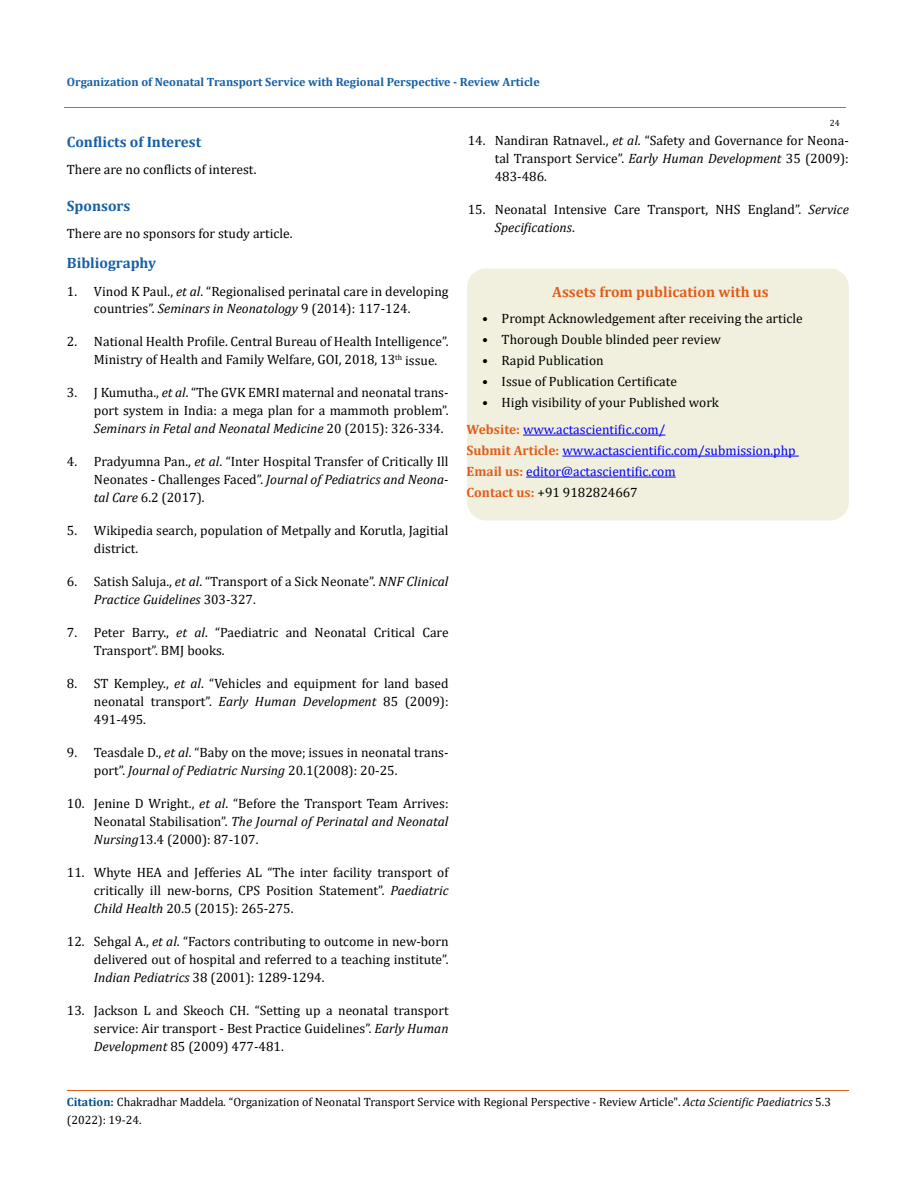
<style>
.page{position:relative;width:917px;height:1188px;background:#fff}
.page>*{position:absolute;margin:0;border:0;box-sizing:border-box;transform-origin:0 0}
.t1{font:700 15px "Cambria";color:#1560a6}
.t2{font:700 15px "Cambria";color:#e05d1a}
.t3{font:13.5px/18px "Cambria";color:#000;text-align:justify}
.t4{font:13.5px/21px "Cambria";color:#00f}
.t5{font:12px/18px "Cambria";color:#000}
.t6{font:700 12px "Cambria";color:#1560a6}
.t7{font:9px "Cambria";color:#000}
.s1{font-style:italic}
.s2{font-weight:700;color:#e05d1a}
.s3{color:#000}
.s4{font-weight:700;color:#035089}
</style>
<div class="page">
<div style="left:468px;top:269px;width:380px;height:251px;background:#f1f0de;border-radius:18px"></div>
<div style="left:467px;top:268px;width:381px;height:252px;border:2px solid #f1f0de;border-radius:18px"></div>
<hr style="left:523px;top:435px;width:142px;height:1px;background:#00f">
<hr style="left:562px;top:456px;width:236px;height:1px;background:#00f">
<hr style="left:526px;top:477px;width:149px;height:1px;background:#00f">
<hr style="left:64px;top:108px;width:781px;height:1px;background:#e05d1a">
<hr style="left:67px;top:1090px;width:781px;height:1px;background:#e05d1a">
<p class="t6" style="left:67px;top:73px;width:474px">Organization of Neonatal Transport Service with Regional Perspective - Review Article</p>
<p class="t7" style="left:829px;top:118px;width:11px">24</p>
<p class="t1" style="left:67px;top:131px;width:136px">Conflicts of Interest</p>
<p class="t3" style="left:67px;top:160px;width:191px">There are no conflicts of interest.</p>
<p class="t1" style="left:67px;top:195px;width:65px">Sponsors</p>
<p class="t3" style="left:67px;top:224px;width:227px">There are no sponsors for study article.</p>
<p class="t1" style="left:67px;top:252px;width:91px">Bibliography</p>
<p class="t3" style="left:94px;top:282px;width:356px;text-indent:-27px">1. Vinod K Paul., <span class="s1">et al</span>. “Regionalised perinatal care in developing countries”. <span class="s1">Seminars in Neonatology</span> 9 (2014): 117-124.</p>
<p class="t3" style="left:94px;top:333px;width:356px;text-indent:-27px">2. National Health Profile. Central Bureau of Health Intelligence”.<br>Ministry of Health and Family Welfare, GOI, 2018, 13<sup>th</sup> issue.</p>
<p class="t3" style="left:94px;top:384px;width:356px;text-indent:-27px">3. J Kumutha., <span class="s1">et al</span>. “The GVK EMRI maternal and neonatal trans&shy;port system in India: a mega plan for a mammoth problem”.<br><span class="s1">Seminars in Fetal and Neonatal Medicine</span> 20 (2015): 326-334.</p>
<p class="t3" style="left:94px;top:453px;width:356px;text-indent:-27px">4. Pradyumna Pan., <span class="s1">et al</span>. “Inter Hospital Transfer of Critically Ill Neonates - Challenges Faced”. <span class="s1">Journal of Pediatrics and Neona&shy;tal Care</span> 6.2 (2017).</p>
<p class="t3" style="left:94px;top:522px;width:356px;text-indent:-27px">5. Wikipedia search, population of Metpally and Korutla, Jagitial district.</p>
<p class="t3" style="left:94px;top:573px;width:356px;text-indent:-27px">6. Satish Saluja., <span class="s1">et al</span>. “Transport of a Sick Neonate”. <span class="s1">NNF Clinical<br>Practice Guidelines</span> 303-327.</p>
<p class="t3" style="left:94px;top:624px;width:356px;text-indent:-27px">7. Peter Barry., <span class="s1">et al</span>. “Paediatric and Neonatal Critical Care<br>Transport”. BMJ books.</p>
<p class="t3" style="left:94px;top:675px;width:356px;text-indent:-27px">8. ST Kempley., <span class="s1">et al</span>. “Vehicles and equipment for land based neonatal transport”. <span class="s1">Early Human Development</span> 85 (2009):<br>491-495.</p>
<p class="t3" style="left:94px;top:744px;width:356px;text-indent:-27px">9. Teasdale D., <span class="s1">et al</span>. “Baby on the move; issues in neonatal trans&shy;port”. <span class="s1">Journal of Pediatric Nursing</span> 20.1(2008): 20-25.</p>
<p class="t3" style="left:94px;top:795px;width:356px;text-indent:-27px">10. Jenine D Wright., <span class="s1">et al</span>. “Before the Transport Team Arrives:<br>Neonatal Stabilisation”. <span class="s1">The Journal of Perinatal and Neonatal Nursing</span>13.4 (2000): 87-107.</p>
<p class="t3" style="left:94px;top:864px;width:356px;text-indent:-27px">11. Whyte HEA and Jefferies AL “The inter facility transport of critically ill new-borns, CPS Position Statement”. <span class="s1">Paediatric Child Health</span> 20.5 (2015): 265-275.</p>
<p class="t3" style="left:94px;top:933px;width:356px;text-indent:-27px">12. Sehgal A., <span class="s1">et al</span>. “Factors contributing to outcome in new-born delivered out of hospital and referred to a teaching institute”.<br><span class="s1">Indian Pediatrics</span> 38 (2001): 1289-1294.</p>
<p class="t3" style="left:94px;top:1002px;width:356px;text-indent:-27px">13. Jackson L and Skeoch CH. “Setting up a neonatal transport service: Air transport - Best Practice Guidelines”. <span class="s1">Early Human Development</span> 85 (2009) 477-481.</p>
<p class="t3" style="left:495px;top:132px;width:355px;text-indent:-27px">14. Nandiran Ratnavel., <span class="s1">et al</span>. “Safety and Governance for Neona&shy;tal Transport Service”. <span class="s1">Early Human Development</span> 35 (2009):<br>483-486.</p>
<p class="t3" style="left:495px;top:201px;width:355px;text-indent:-27px">15. Neonatal Intensive Care Transport, NHS England”. <span class="s1">Service<br>Specifications</span>.</p>
<p class="t2" style="left:552px;top:282px;width:218px">Assets from publication with us</p>
<p class="t3" style="left:482px;top:309px;width:322px">• Prompt Acknowledgement after receiving the article</p>
<p class="t3" style="left:482px;top:330px;width:240px">• Thorough Double blinded peer review</p>
<p class="t3" style="left:482px;top:351px;width:123px">• Rapid Publication</p>
<p class="t3" style="left:482px;top:372px;width:196px">• Issue of Publication Certificate</p>
<p class="t3" style="left:482px;top:393px;width:238px">• High visibility of your Published work</p>
<p class="t4" style="left:466px;top:419px;width:330px"><span class="s2">Website:</span> www.actascientific.com/<br><span class="s2">Submit Article:</span> www.actascientific.com/submission.php <span class="s2">Email us:</span> editor@actascientific.com<br><span class="s2">Contact us:</span> <span class="s3">+91 9182824667</span></p>
<p class="t5" style="left:67px;top:1093px;width:765px"><span class="s4">Citation:</span> Chakradhar Maddela<span class="s1">.</span> “Organization of Neonatal Transport Service with Regional Perspective - Review Article". <span class="s1">Acta Scientific Paediatrics</span> 5.3 (2022): 19-24.</p>
</div>
